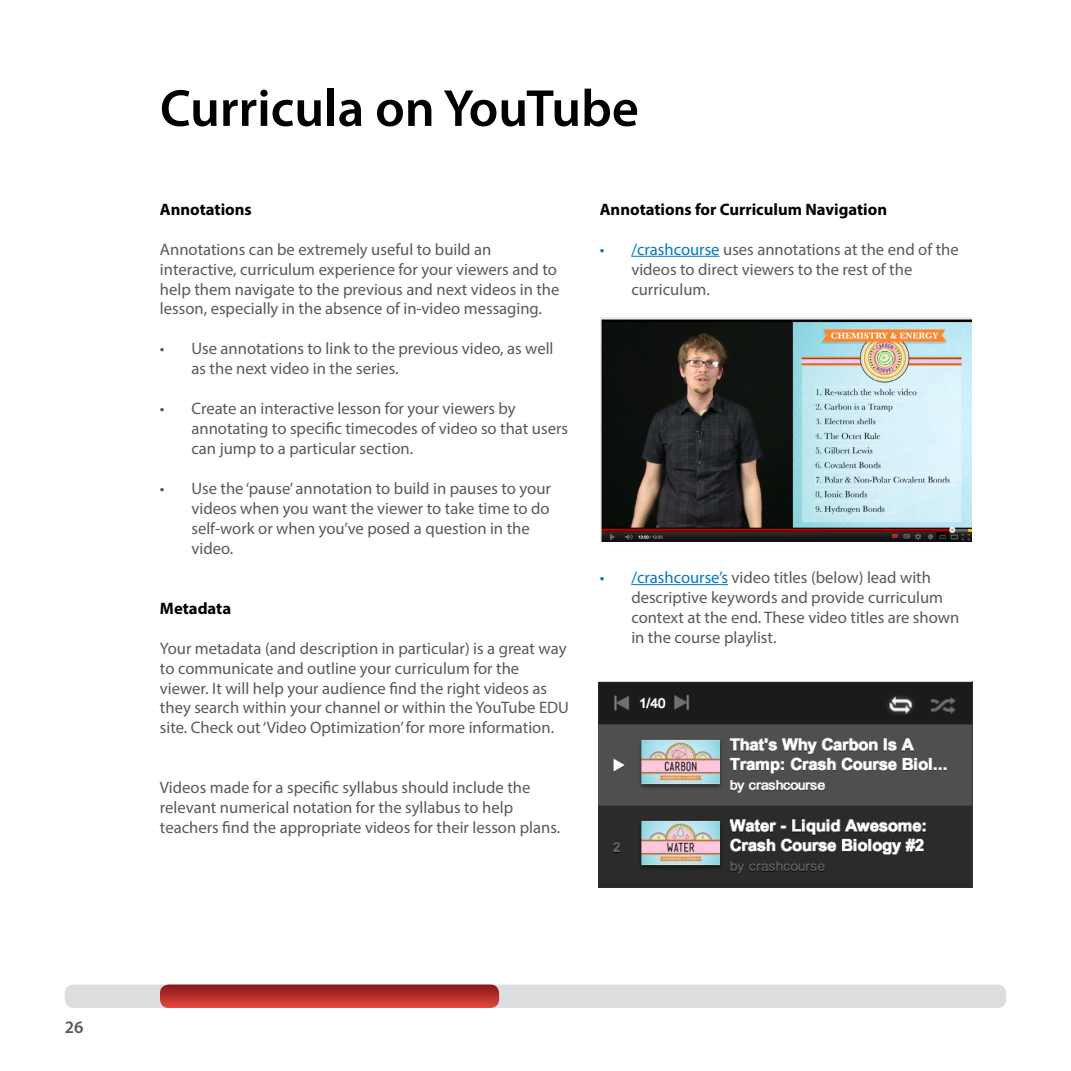
<style>
.page{position:relative;width:1071px;height:1071px;background:#fff}
.page>*{position:absolute;margin:0;border:0;box-sizing:border-box;transform-origin:0 0}
.t1{font:600 52.5px "Myriad Pro";color:#000}
.t2{font:600 17.5px "Myriad Pro";color:#58595b}
.t3{font:16.62px/19.9px "Myriad Pro";color:#58595b}
.t4{font:700 16.62px "Myriad Pro";color:#000101}
.s1{color:#0079c1}
</style>
<div class="page">
<hr style="left:631px;top:256px;width:89px;height:1px;background:#0079c1">
<hr style="left:631px;top:584px;width:97px;height:1px;background:#0079c1">
<img style="left:601px;top:318px;width:370px;height:224px">
<div style="left:65px;top:985px;width:941px;height:23px;background:#dcddde;border-radius:9px"></div>
<svg style="left:160px;top:985px;width:339px;height:23px"></svg>
<img style="left:599px;top:682px;width:373px;height:206px">
<p class="t2" style="left:65px;top:1016px;width:20px">26</p>
<h1 class="t1" style="left:160px;top:75px;width:480px">Curricula on YouTube</h1>
<p class="t4" style="left:160px;top:198px;width:93px">Annotations</p>
<p class="t3" style="left:160px;top:239px;width:401px">Annotations can be extremely useful to build an interactive, curriculum experience for your viewers and to help them navigate to the previous and next videos in the lesson, especially in the absence of in-video messaging.</p>
<p class="t3" style="left:191px;top:339px;width:364px;text-indent:-32px">• Use annotations to link to the previous video, as well as the next video in the series.</p>
<p class="t3" style="left:191px;top:398px;width:378px;text-indent:-32px">• Create an interactive lesson for your viewers by annotating to specific timecodes of video so that users can jump to a particular section.</p>
<p class="t3" style="left:191px;top:478px;width:361px;text-indent:-32px">• Use the ‘pause’ annotation to build in pauses to your videos when you want the viewer to take time to do self-work or when you’ve posed a question in the video.</p>
<p class="t4" style="left:160px;top:597px;width:73px">Metadata</p>
<p class="t3" style="left:160px;top:638px;width:411px">Your metadata (and description in particular) is a great way to communicate and outline your curriculum for the viewer. It will help your audience find the right videos as they search within your channel or within the YouTube EDU site. Check out ‘Video Optimization’ for more information.</p>
<p class="t3" style="left:160px;top:777px;width:402px">Videos made for a specific syllabus should include the relevant numerical notation for the syllabus to help teachers find the appropriate videos for their lesson plans.</p>
<p class="t4" style="left:600px;top:198px;width:289px">Annotations for Curriculum Navigation</p>
<p class="t3" style="left:631px;top:239px;width:329px;text-indent:-32px"><span class="s1">• /crashcourse</span> uses annotations at the end of the videos to direct viewers to the rest of the curriculum.</p>
<p class="t3" style="left:631px;top:567px;width:329px;text-indent:-32px"><span class="s1">• /crashcourse’s</span> video titles (below) lead with descriptive keywords and provide curriculum context at the end. These video titles are shown in the course playlist.</p>
</div>
